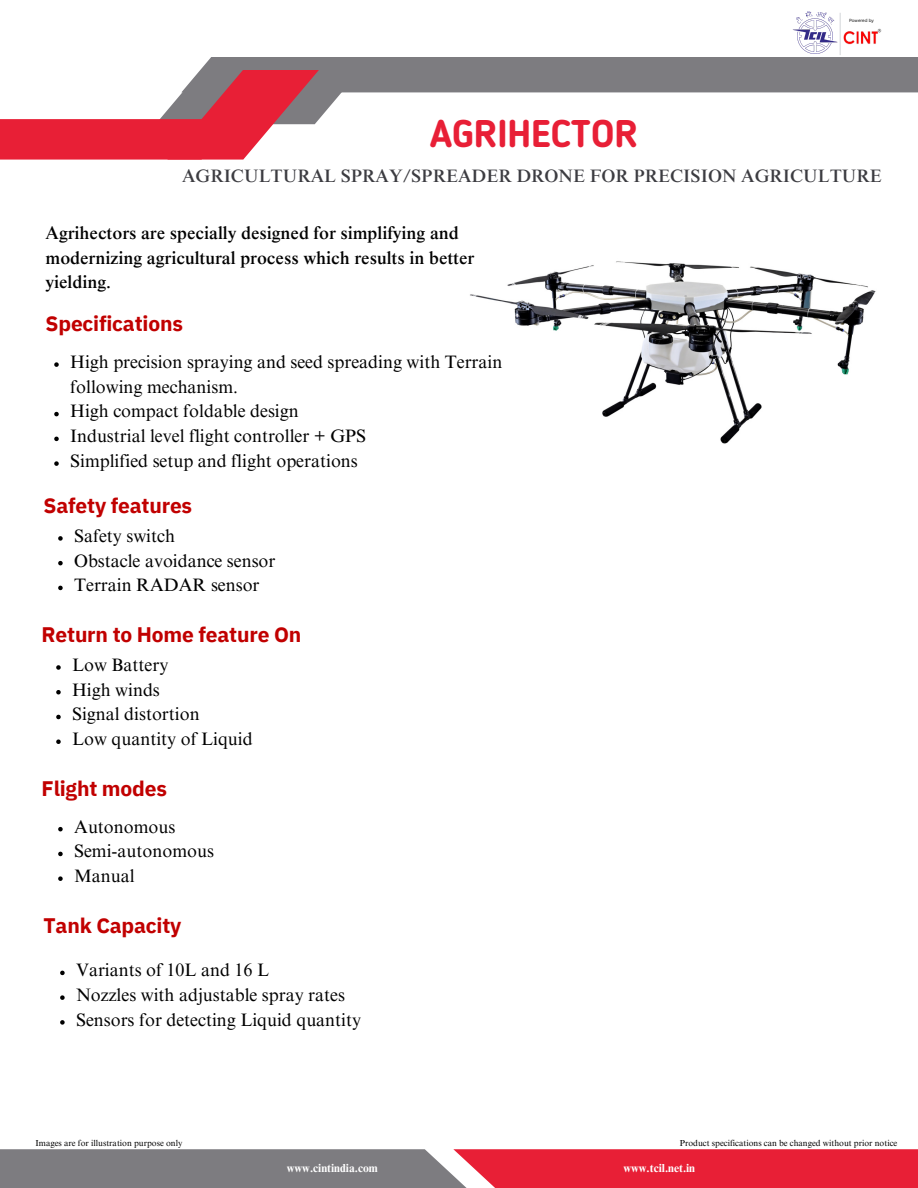
<style>
.page{position:relative;width:918px;height:1188px;background:#fff}
.page>*{position:absolute;margin:0;border:0;box-sizing:border-box;transform-origin:0 0}
.t1{font:700 38.25px "Blogger Sans";color:#e81f36}
.t2{font:700 21px "IBM Plex Sans";letter-spacing:-.01em;color:#c10000}
.t3{font:18px/24.8px "Times NRMT Pro";color:#000}
.t4{font:500 18px/24.8px "Times NRMT Pro";color:#000}
.t5{font:500 18px "Times NRMT Pro";color:#3c3c41}
.t6{font:700 11.7px "Times NRMT Pro";color:#fff}
.t7{font:8.7px "Times NRMT Pro";color:#000}
.t8{font:4.35px "Canva Sans";color:#000}
</style>
<div class="page">
<svg style="left:0;top:1149px;width:918px;height:39px;background:#b55461"></svg>
<svg style="left:0;top:57px;width:918px;height:103px"></svg>
<img style="left:792px;top:11px;width:45px;height:43px">
<hr style="left:840px;top:13px;width:1px;height:42px;background:#d3d5d9">
<img style="left:844px;top:29px;width:38px;height:15px">
<img style="left:470px;top:261px;width:406px;height:183px">
<svg style="left:54px;top:362px;width:5px;height:5px"></svg>
<svg style="left:54px;top:412px;width:5px;height:4px"></svg>
<svg style="left:54px;top:437px;width:5px;height:4px"></svg>
<svg style="left:54px;top:461px;width:5px;height:5px"></svg>
<svg style="left:58px;top:536px;width:5px;height:5px"></svg>
<svg style="left:58px;top:561px;width:5px;height:4px"></svg>
<svg style="left:58px;top:586px;width:5px;height:4px"></svg>
<svg style="left:56px;top:665px;width:5px;height:5px"></svg>
<svg style="left:56px;top:690px;width:5px;height:4px"></svg>
<svg style="left:56px;top:715px;width:5px;height:4px"></svg>
<svg style="left:56px;top:739px;width:5px;height:5px"></svg>
<svg style="left:58px;top:827px;width:5px;height:4px"></svg>
<svg style="left:58px;top:852px;width:5px;height:4px"></svg>
<svg style="left:58px;top:876px;width:5px;height:5px"></svg>
<svg style="left:60px;top:971px;width:5px;height:4px"></svg>
<svg style="left:60px;top:995px;width:5px;height:5px"></svg>
<svg style="left:60px;top:1020px;width:5px;height:5px"></svg>
<p class="t1" style="left:430px;top:118px;width:210px">AGRIHECTOR</p>
<p class="t8" style="left:849px;top:17px;width:26px">Powered by</p>
<p class="t5" style="left:182px;top:170px;width:701px">AGRICULTURAL SPRAY/SPREADER DRONE FOR PRECISION AGRICULTURE</p>
<p class="t4" style="left:46px;top:223px;width:430px">Agrihectors are specially designed for simplifying and modernizing agricultural process which results in better yielding.</p>
<h2 class="t2" style="left:46px;top:310px;width:139px">Specifications</h2>
<p class="t3" style="left:70px;top:352px;width:434px">High precision spraying and seed spreading with Terrain following mechanism.</p>
<p class="t3" style="left:70px;top:401px;width:230px">High compact foldable design</p>
<p class="t3" style="left:70px;top:426px;width:297px">Industrial level flight controller + GPS</p>
<p class="t3" style="left:70px;top:451px;width:289px">Simplified setup and flight operations</p>
<h2 class="t2" style="left:44px;top:492px;width:150px">Safety features</h2>
<p class="t3" style="left:74px;top:526px;width:102px">Safety switch</p>
<p class="t3" style="left:74px;top:550px;width:203px">Obstacle avoidance sensor</p>
<p class="t3" style="left:74px;top:575px;width:187px">Terrain RADAR sensor</p>
<h2 class="t2" style="left:42px;top:621px;width:261px">Return to Home feature On</h2>
<p class="t3" style="left:72px;top:655px;width:98px">Low Battery</p>
<p class="t3" style="left:72px;top:679px;width:89px">High winds</p>
<p class="t3" style="left:72px;top:704px;width:129px">Signal distortion</p>
<p class="t3" style="left:72px;top:729px;width:182px">Low quantity of Liquid</p>
<p class="t2" style="left:42px;top:775px;width:127px">Flight modes</p>
<p class="t3" style="left:74px;top:816px;width:103px">Autonomous</p>
<h2 class="t3" style="left:74px;top:841px;width:141px">Semi-autonomous</h2>
<p class="t3" style="left:74px;top:866px;width:62px">Manual</p>
<p class="t2" style="left:44px;top:912px;width:139px">Tank Capacity</p>
<p class="t3" style="left:76px;top:960px;width:194px">Variants of 10L and 16 L</p>
<p class="t3" style="left:76px;top:985px;width:270px">Nozzles with adjustable spray rates</p>
<h6 class="t3" style="left:76px;top:1009px;width:286px">Sensors for detecting Liquid quantity</h6>
<h1 class="t7" style="left:36px;top:1139px;width:148px">Images are for illustration purpose only</h1>
<h3 class="t7" style="left:680px;top:1139px;width:219px">Product specifications can be changed without prior notice</h3>
<p class="t6" style="left:287px;top:1164px;width:93px">www.cintindia.com</p>
<h2 class="t6" style="left:623px;top:1164px;width:73px">www.tcil.net.in</h2>
</div>
